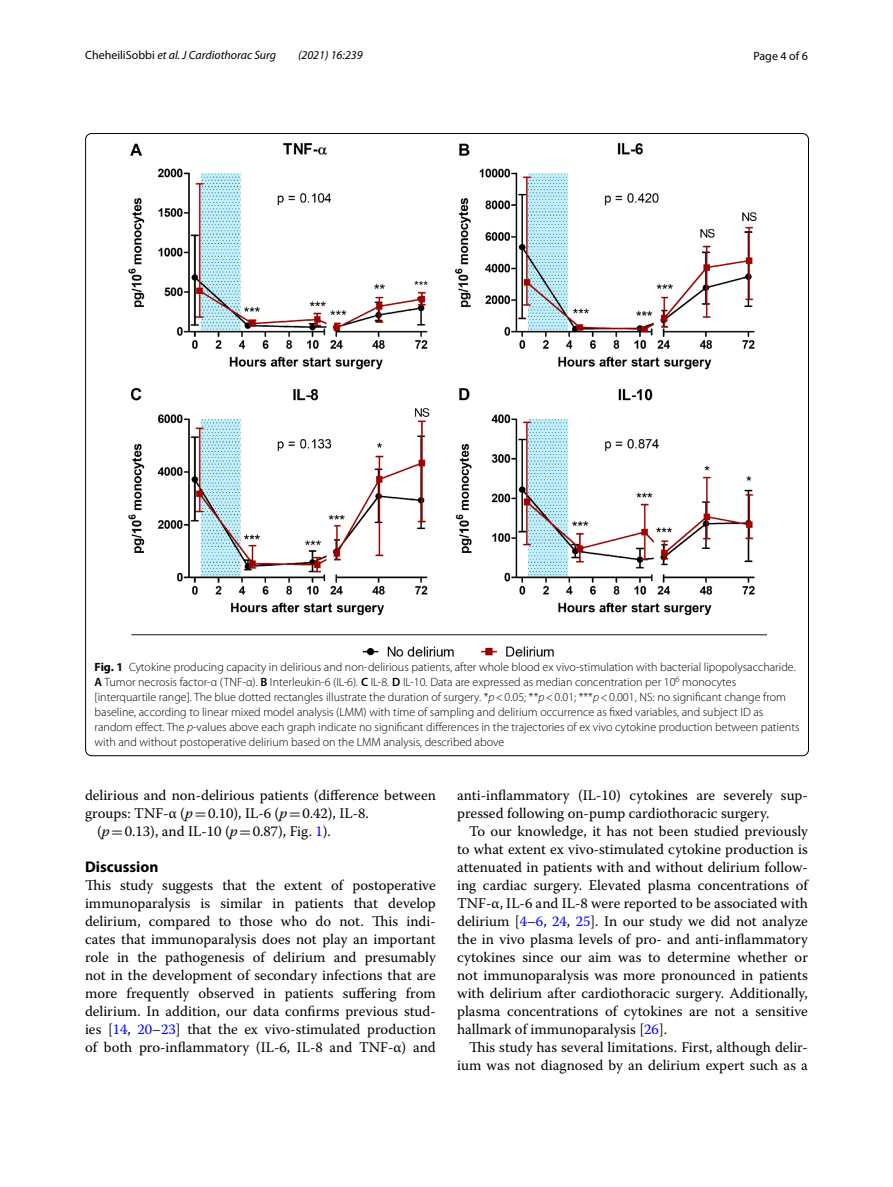
<style>
.page{position:relative;width:893px;height:1187px;background:#fff}
.page>*{position:absolute;margin:0;border:0;box-sizing:border-box;transform-origin:0 0}
.t1{font:700 15.45px "Myriad Pro";color:#000}
.t2{font:14.7px/18px "Warnock Pro";color:#000;text-align:justify}
.t3{font:300 12px/15px "Myriad Pro";color:#000}
.t4{font:italic 12px "Myriad Pro";color:#000}
.t5{font:12px "Myriad Pro";color:#000}
.s1{font-style:normal}
.s2{font-weight:700}
.s3{font-weight:600}
.s4{font-style:italic}
.s5{font-family:"MTSY"}
.s6{color:#00f}
</style>
<div class="page">
<img style="left:128px;top:143px;width:638px;height:513px">
<p class="t4" style="left:85px;top:48px;width:193px"><span class="s1">CheheiliSobbi</span> et al. J Cardiothorac Surg</p>
<p class="t4" style="left:298px;top:48px;width:66px">(2021) 16:239</p>
<p class="t5" style="left:753px;top:48px;width:56px">Page 4 of 6</p>
<p class="t3" style="left:95px;top:660px;width:706px"><span class="s2">Fig. 1</span> Cytokine producing capacity in delirious and non-delirious patients, after whole blood ex vivo-stimulation with bacterial lipopolysaccharide.<br><span class="s3">A</span> Tumor necrosis factor-α (TNF-α). <span class="s3">B</span> Interleukin-6 (IL-6)<span class="s4">.</span> <span class="s3">C</span> IL-8<span class="s4">.</span> <span class="s3">D</span> IL-10<span class="s4">.</span> Data are expressed as median concentration per 10<sup>6</sup> monocytes [interquartile range]. The blue dotted rectangles illustrate the duration of surgery. *<span class="s4">p</span>&lt;0.05; **<span class="s4">p</span>&lt;0.01; ***<span class="s4">p</span>&lt;0.001, NS: no significant change from baseline, according to linear mixed model analysis (LMM) with time of sampling and delirium occurrence as fixed variables, and subject ID as random effect. The <span class="s4">p</span>-values above each graph indicate no significant differences in the trajectories of ex vivo cytokine production between patients with and without postoperative delirium based on the LMM analysis, described above</p>
<p class="t2" style="left:85px;top:785px;width:352px">delirious and non-delirious patients (difference between</p>
<p class="t2" style="left:85px;top:803px;width:285px">groups: TNF-α (<span class="s4">p</span><span class="s5">=</span>0.10), IL-6 (<span class="s4">p</span><span class="s5">=</span>0.42), IL-8.</p>
<p class="t2" style="left:97px;top:821px;width:235px">(<span class="s4">p</span><span class="s5">=</span>0.13), and IL-10 (<span class="s4">p</span><span class="s5">=</span>0.87), Fig. <span class="s6">1</span>).</p>
<p class="t1" style="left:85px;top:856px;width:75px">Discussion</p>
<p class="t2" style="left:85px;top:875px;width:352px">This study suggests that the extent of postoperative immunoparalysis is similar in patients that develop delirium, compared to those who do not. This indi&shy;cates that immunoparalysis does not play an important role in the pathogenesis of delirium and presumably not in the development of secondary infections that are more frequently observed in patients suffering from delirium. In addition, our data confirms previous stud&shy;ies [<span class="s6">14</span>, <span class="s6">20</span>–<span class="s6">23</span>] that the ex vivo-stimulated production of both pro-inflammatory (IL-6, IL-8 and TNF-α) and</p>
<p class="t2" style="left:457px;top:785px;width:352px">anti-inflammatory (IL-10) cytokines are severely sup&shy;pressed following on-pump cardiothoracic surgery.</p>
<p class="t2" style="left:457px;top:821px;width:352px;text-indent:12px">To our knowledge, it has not been studied previously to what extent ex vivo-stimulated cytokine production is attenuated in patients with and without delirium follow&shy;ing cardiac surgery. Elevated plasma concentrations of TNF-α, IL-6 and IL-8 were reported to be associated with delirium [<span class="s6">4</span>–<span class="s6">6</span>, <span class="s6">24</span>, <span class="s6">25</span>]. In our study we did not analyze the in vivo plasma levels of pro- and anti-inflammatory cytokines since our aim was to determine whether or not immunoparalysis was more pronounced in patients with delirium after cardiothoracic surgery. Additionally, plasma concentrations of cytokines are not a sensitive hallmark of immunoparalysis [<span class="s6">26</span>].</p>
<p class="t2" style="left:457px;top:1037px;width:352px;text-align:right">This study has several limitations. First, although delir&shy;ium was not diagnosed by an delirium expert such as a</p>
</div>
